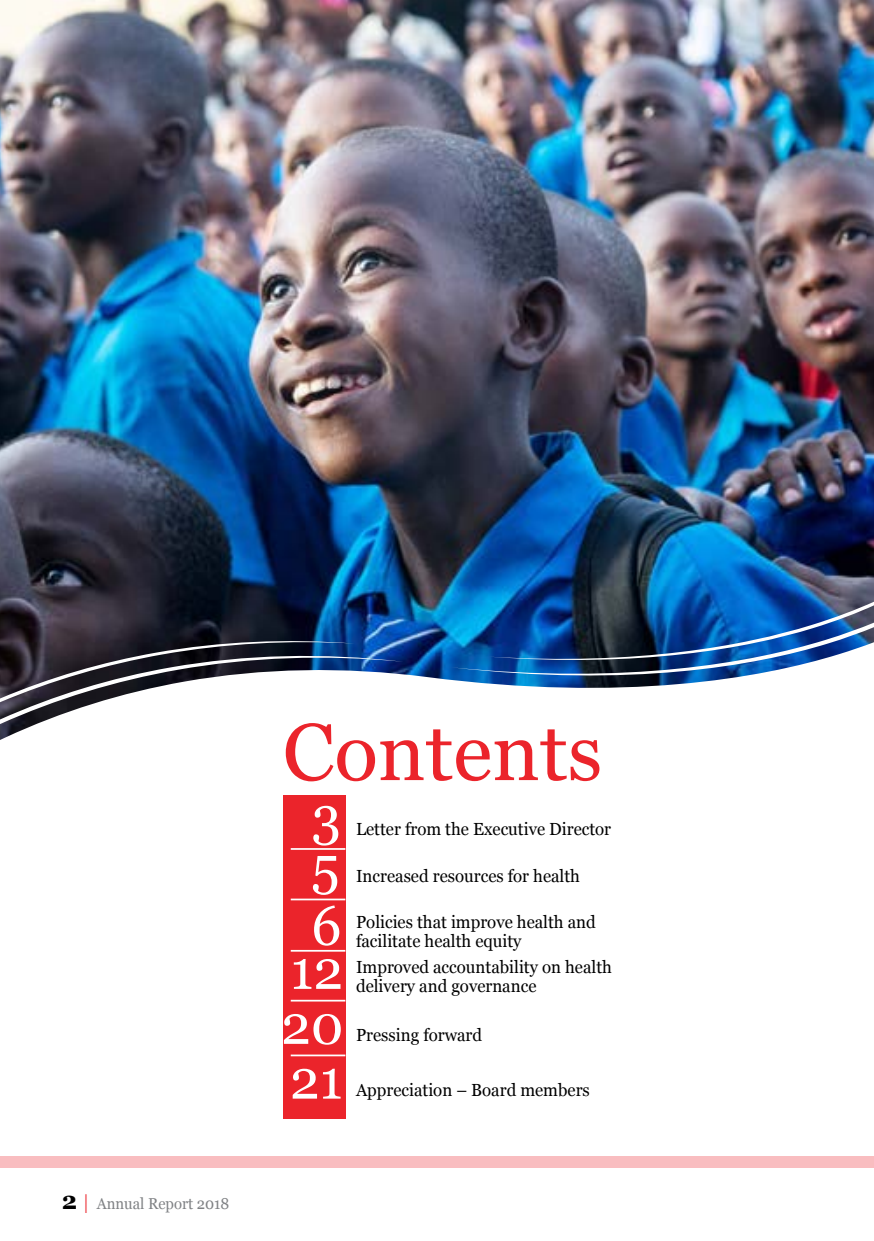
<style>
.page{position:relative;width:874px;height:1241px;background:#fff}
.page>*{position:absolute;margin:0;border:0;box-sizing:border-box;transform-origin:0 0}
.t1{font:80.5px "Georgia";color:#eb242b}
.t2{font:55.3px/54.8px "Georgia";color:#fff;scale:.96 1}
.t3{font:17.5px/19.2px "Georgia";color:#000;scale:.96 1}
.t4{font:15.75px "Georgia";color:#808285;scale:.94 1}
.s1{font-weight:700;font-size:24.5px;color:#000}
.s2{font-size:19.6px;color:#eb242b}
</style>
<div class="page">
<div style="left:0;top:1155px;width:873px;height:12px;background:#f9bdc0"></div>
<img style="left:0;top:0;width:873px;height:740px">
<div style="left:282px;top:795px;width:63px;height:323px;background:#eb242b"></div>
<hr style="left:290px;top:848px;width:55px;height:1px;background:#fff">
<hr style="left:290px;top:999px;width:55px;height:2px;background:#fff">
<hr style="left:290px;top:1054px;width:55px;height:2px;background:#fff">
<hr style="left:290px;top:898px;width:55px;height:2px;background:#fff">
<hr style="left:290px;top:949px;width:55px;height:2px;background:#fff">
<p class="t4" style="left:62px;top:1193px;width:180px"><span class="s1">2</span> <span class="s2">|</span> Annual Report 2018</p>
<h1 class="t1" style="left:282px;top:703px;width:321px">Contents</h1>
<h2 class="t2" style="left:311px;top:790px;width:32px">3</h2>
<p class="t3" style="left:356px;top:819px;width:267px">Letter from the Executive Director</p>
<h2 class="t2" style="left:311px;top:837px;width:33px;line-height:59.7px">5<br>6</h2>
<h2 class="t2" style="left:290px;top:943px;width:56px">12</h2>
<h2 class="t2" style="left:281px;top:998px;width:66px">20<br>21</h2>
<p class="t3" style="left:356px;top:866px;width:235px">Increased resources for health</p>
<p class="t3" style="left:356px;top:912px;width:251px">Policies that improve health and facilitate health equity</p>
<p class="t3" style="left:356px;top:957px;width:268px">Improved accountability on health delivery and governance</p>
<p class="t3" style="left:356px;top:1025px;width:133px">Pressing forward</p>
<p class="t3" style="left:356px;top:1080px;width:245px">Appreciation – Board members</p>
</div>
